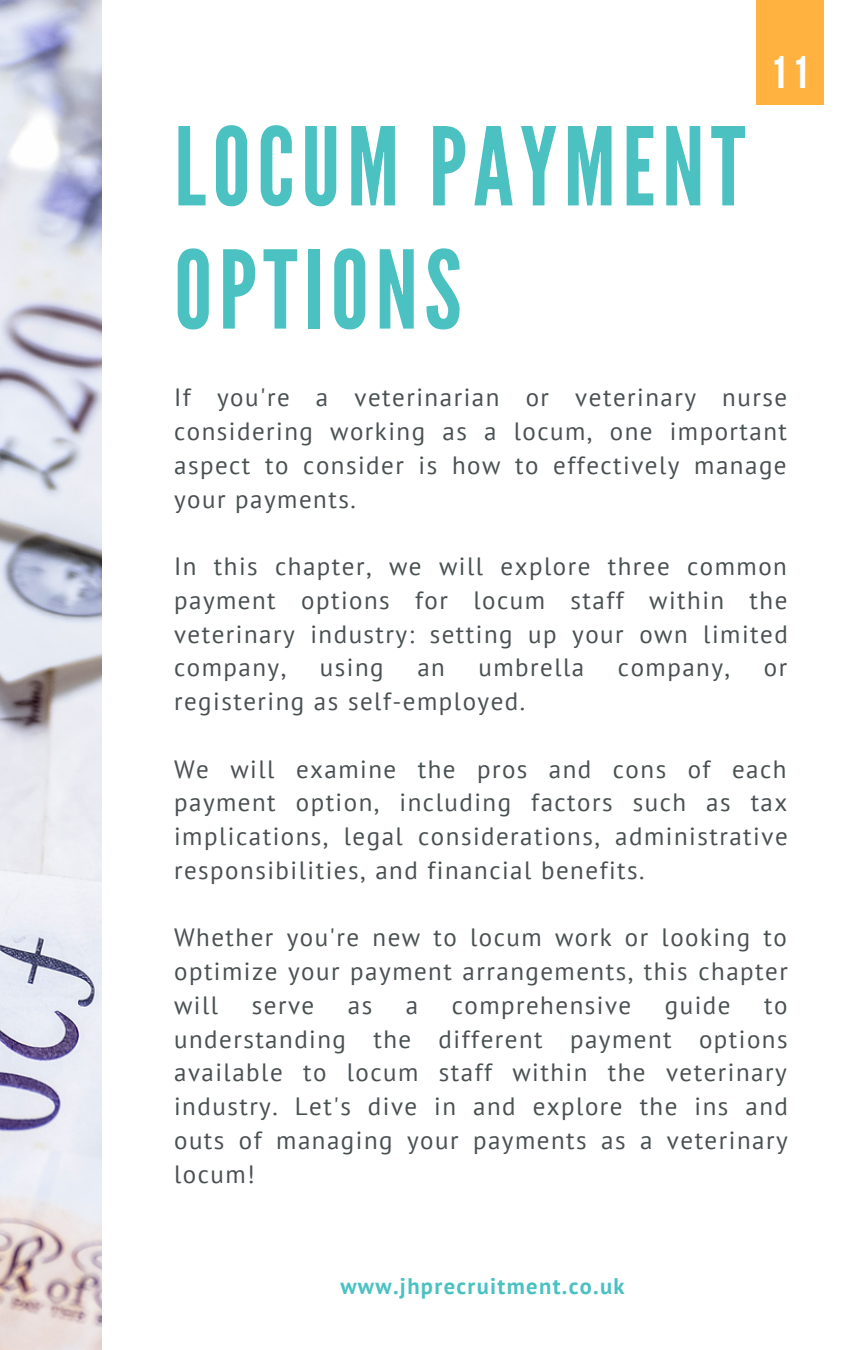
<style>
.page{position:relative;width:864px;height:1350px;background:#fff}
.page>*{position:absolute;margin:0;border:0;box-sizing:border-box;transform-origin:0 0}
.t1{font:108px/123.3px "League Gothic";letter-spacing:.06em;color:#4bc1c2}
.t2{font:700 45.45px "Bebas Neue";color:#fff}
.t3{font:24.97px/33.8px "PT Sans";letter-spacing:.06em;color:#495052;text-align:justify}
.t4{font:700 22.5px "PT Sans";letter-spacing:.06em;color:#4bc1c2}
</style>
<div class="page">
<img style="left:0;top:0;width:101px;height:1350px">
<div style="left:756px;top:0;width:67px;height:104px;background:#ffb23f"></div>
<p class="t1" style="left:174px;top:108px;width:573px">LOCUM PAYMENT<br>OPTIONS</p>
<p class="t2" style="left:770px;top:54px;width:41px">11</p>
<p class="t3" style="left:174px;top:380px;width:615px">If you're a veterinarian or veterinary nurse considering working as a locum, one important aspect to consider is how to effectively manage your payments.</p>
<p class="t3" style="left:174px;top:549px;width:615px">In this chapter, we will explore three common payment options for locum staff within the veterinary industry: setting up your own limited company,</p>
<p class="t3" style="left:320px;top:650px;width:65px">using</p>
<p class="t3" style="left:417px;top:650px;width:29px">an</p>
<p class="t3" style="left:479px;top:650px;width:107px">umbrella</p>
<p class="t3" style="left:618px;top:650px;width:114px">company,</p>
<p class="t3" style="left:764px;top:650px;width:25px">or</p>
<p class="t3" style="left:174px;top:684px;width:353px">registering as self-employed.</p>
<p class="t3" style="left:174px;top:751px;width:615px">We will examine the pros and cons of each payment option, including factors such as tax implications, legal considerations, administrative responsibilities, and financial benefits.</p>
<p class="t3" style="left:174px;top:920px;width:615px">Whether you're new to locum work or looking to optimize your payment arrangements, this chapter will</p>
<p class="t3" style="left:252px;top:988px;width:64px">serve</p>
<p class="t3" style="left:348px;top:988px;width:26px">as</p>
<p class="t3" style="left:406px;top:988px;width:14px">a</p>
<p class="t3" style="left:452px;top:988px;width:181px">comprehensive</p>
<p class="t3" style="left:665px;top:988px;width:67px">guide</p>
<p class="t3" style="left:174px;top:988px;width:615px;text-indent:590px">to understanding the different payment options available to locum staff within the veterinary industry. Let's dive in and explore the ins and outs of managing your payments as a veterinary locum!</p>
<p class="t4" style="left:340px;top:1271px;width:286px">www.jhprecruitment.co.uk</p>
</div>
